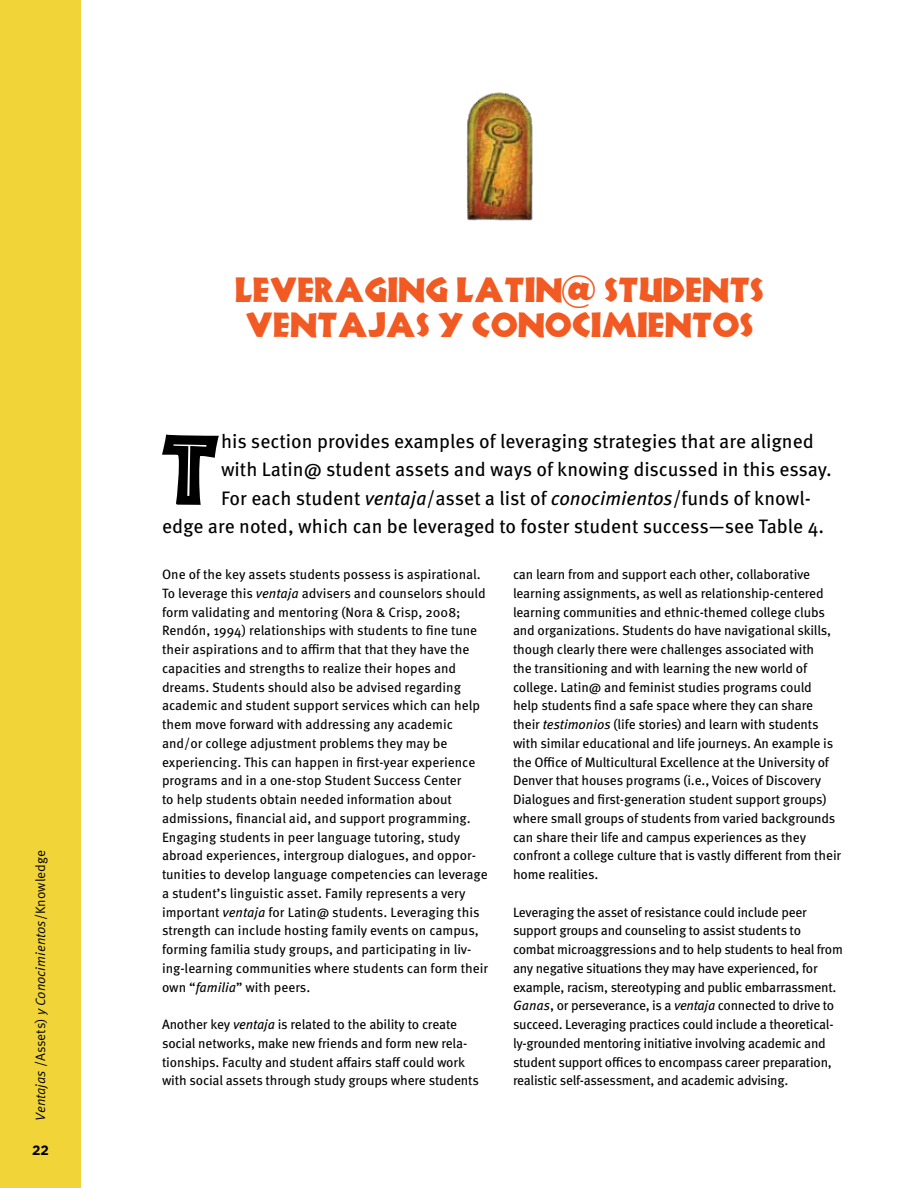
<style>
.page{position:relative;width:918px;height:1188px;background:#fff}
.page>*{position:absolute;margin:0;border:0;box-sizing:border-box;transform-origin:0 0}
.t1{font:101.7px "Ffd Neuland Inline";color:#000}
.t2{font:36px/34.5px "Ffd Neuland";color:#f15a22}
.t3{font:19.5px "Meta OT";color:#000}
.t4{font:13.5px/18.8px "Meta OT";letter-spacing:-.01em;color:#000}
.t5{font:13.5px "Meta OT Norm Ita";color:#000}
.t6{font:700 13.5px "Gotham";color:#000}
.s1{font-family:"Meta OT Norm"}
.s2{font-family:"Gotham";font-weight:900;font-size:37.5px}
.s3{font-style:italic}
</style>
<div class="page">
<div style="left:0;top:0;width:81px;height:1188px;background:#f1d437"></div>
<img style="left:467px;top:92px;width:66px;height:129px">
<p class="t5" style="left:32px;top:1120px;width:272px;rotate:-90deg">Ventajas <span class="s1">/Assets)</span> y Conocimientos<span class="s1">/Knowledge</span></p>
<p class="t6" style="left:32px;top:1142px;width:18px">22</p>
<h2 class="t2" style="left:235px;top:273px;width:530px">LEVERAGING LATIN<span class="s2">@</span> STUDENTS<br>VENTAJAS Y CONOCIMIENTOS</h2>
<h1 class="t1" style="left:160px;top:418px;width:63px">T</h1>
<h3 class="t3" style="left:221px;top:429px;width:594px">his section provides examples of leveraging strategies that are aligned</h3>
<h3 class="t3" style="left:221px;top:458px;width:612px">with Latin@ student assets and ways of knowing discussed in this essay.</h3>
<h3 class="t3" style="left:221px;top:486px;width:591px">For each student <span class="s3">ventaja</span>/asset a list of <span class="s3">conocimientos</span>/funds of knowl-</h3>
<h3 class="t3" style="left:162px;top:515px;width:664px">edge are noted, which can be leveraged to foster student success—see Table 4.</h3>
<p class="t4" style="left:162px;top:565px;width:328px">One of the key assets students possess is aspirational.<br>To leverage this <span class="s3">ventaja</span> advisers and counselors should form validating and mentoring (Nora &amp; Crisp, 2008; Rendón, 1994) relationships with students to fine tune their aspirations and to affirm that that they have the capacities and strengths to realize their hopes and dreams. Students should also be advised regarding academic and student support services which can help them move forward with addressing any academic and/or college adjustment problems they may be experiencing. This can happen in first-year experience programs and in a one-stop Student Success Center<br>to help students obtain needed information about admissions, financial aid, and support programming.<br>Engaging students in peer language tutoring, study abroad experiences, intergroup dialogues, and oppor&shy;tunities to develop language competencies can leverage a student’s linguistic asset. Family represents a very important <span class="s3">ventaja</span> for Latin@ students. Leveraging this strength can include hosting family events on campus, forming familia study groups, and participating in liv&shy;ing-learning communities where students can form their own “<span class="s3">familia</span>” with peers.</p>
<p class="t4" style="left:162px;top:1015px;width:318px">Another key <span class="s3">ventaja</span> is related to the ability to create social networks, make new friends and form new rela&shy;tionships. Faculty and student affairs staff could work with social assets through study groups where students</p>
<p class="t4" style="left:513px;top:565px;width:330px">can learn from and support each other, collaborative learning assignments, as well as relationship-centered learning communities and ethnic-themed college clubs and organizations. Students do have navigational skills, though clearly there were challenges associated with<br>the transitioning and with learning the new world of college. Latin@ and feminist studies programs could<br>help students find a safe space where they can share their <span class="s3">testimonios</span> (life stories) and learn with students with similar educational and life journeys. An example is the Office of Multicultural Excellence at the University of Denver that houses programs (i.e., Voices of Discovery Dialogues and first-generation student support groups) where small groups of students from varied backgrounds can share their life and campus experiences as they confront a college culture that is vastly different from their home realities.</p>
<p class="t4" style="left:513px;top:903px;width:331px">Leveraging the asset of resistance could include peer support groups and counseling to assist students to combat microaggressions and to help students to heal from any negative situations they may have experienced, for example, racism, stereotyping and public embarrassment.<br><span class="s3">Ganas</span>, or perseverance, is a <span class="s3">ventaja</span> connected to drive to succeed. Leveraging practices could include a theoretical&shy;ly-grounded mentoring initiative involving academic and student support offices to encompass career preparation, realistic self-assessment, and academic advising.</p>
</div>
